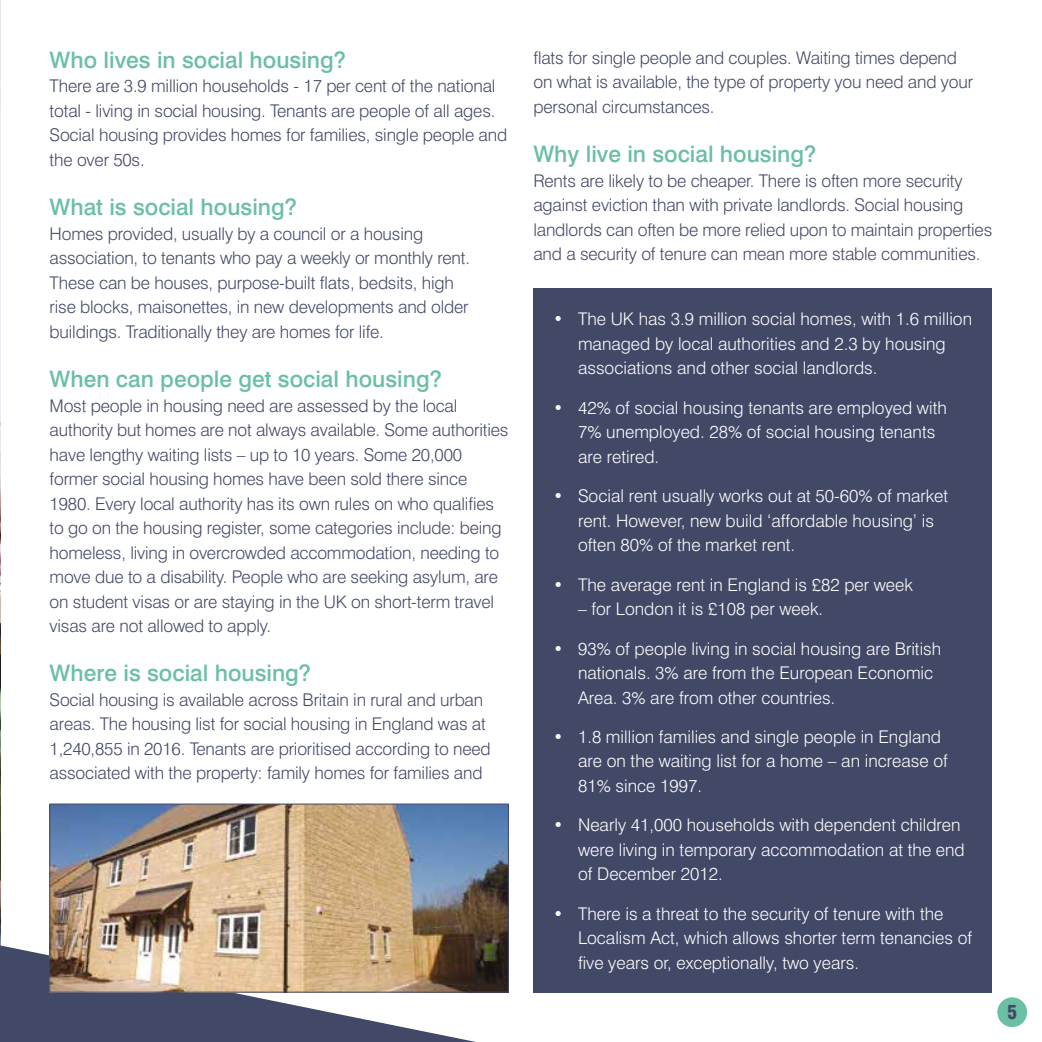
<style>
.page{position:relative;width:1042px;height:1042px;background:#fff}
.page>*{position:absolute;margin:0;border:0;box-sizing:border-box;transform-origin:0 0}
.t1{font:500 22.75px "Swiss 721 BT";color:#6abfa4}
.t2{font:900 condensed 18.9px "Swiss 721 BT";color:#424967}
.t3{font:300 17.5px/24.5px "Swiss 721 BT";letter-spacing:-.01em;color:#424967}
.t4{font:300 17.5px/24.5px "Swiss 721 BT";color:#fff}
</style>
<div class="page">
<img style="left:0;top:0;width:1px;height:945px">
<svg style="left:0;top:945px;width:476px;height:97px;fill:#424967"></svg>
<div style="left:533px;top:288px;width:459px;height:704px;background:#424967"></div>
<img style="left:52px;top:806px;width:454px;height:184px">
<div style="left:50px;top:804px;width:458px;height:188px;border:1px solid #424967"></div>
<div style="left:997px;top:997px;width:30px;height:30px;background:#6abfa4;border-radius:50%"></div>
<h1 class="t1" style="left:50px;top:46px;width:298px">Who lives in social housing?</h1>
<p class="t3" style="left:50px;top:74px;width:459px">There are 3.9 million households - 17 per cent of the national total - living in social housing. Tenants are people of all ages.<br>Social housing provides homes for families, single people and the over 50s.</p>
<h1 class="t1" style="left:50px;top:193px;width:249px">What is social housing?</h1>
<p class="t3" style="left:50px;top:221px;width:422px">Homes provided, usually by a council or a housing association, to tenants who pay a weekly or monthly rent.<br>These can be houses, purpose-built flats, bedsits, high rise blocks, maisonettes, in new developments and older buildings. Traditionally they are homes for life.</p>
<h1 class="t1" style="left:50px;top:365px;width:394px">When can people get social housing?</h1>
<p class="t3" style="left:50px;top:393px;width:460px">Most people in housing need are assessed by the local authority but homes are not always available. Some authorities have lengthy waiting lists – up to 10 years. Some 20,000 former social housing homes have been sold there since 1980. Every local authority has its own rules on who qualifies to go on the housing register, some categories include: being homeless, living in overcrowded accommodation, needing to move due to a disability. People who are seeking asylum, are on student visas or are staying in the UK on short-term travel visas are not allowed to apply.</p>
<h1 class="t1" style="left:50px;top:659px;width:263px">Where is social housing?</h1>
<p class="t3" style="left:50px;top:687px;width:442px">Social housing is available across Britain in rural and urban areas. The housing list for social housing in England was at 1,240,855 in 2016. Tenants are prioritised according to need associated with the property: family homes for families and</p>
<p class="t3" style="left:533px;top:45px;width:441px">flats for single people and couples. Waiting times depend on what is available, the type of property you need and your personal circumstances.</p>
<h1 class="t1" style="left:533px;top:140px;width:285px">Why live in social housing?</h1>
<p class="t3" style="left:533px;top:168px;width:460px">Rents are likely to be cheaper. There is often more security against eviction than with private landlords. Social housing landlords can often be more relied upon to maintain properties and a security of tenure can mean more stable communities.</p>
<p class="t4" style="left:578px;top:307px;width:395px;text-indent:-25px">• The UK has 3.9 million social homes, with 1.6 million managed by local authorities and 2.3 by housing associations and other social landlords.</p>
<p class="t4" style="left:578px;top:395px;width:370px;text-indent:-25px">• 42% of social housing tenants are employed with<br>7% unemployed. 28% of social housing tenants are retired.</p>
<p class="t4" style="left:578px;top:483px;width:372px;text-indent:-25px">• Social rent usually works out at 50-60% of market rent. However, new build ‘affordable housing’ is often 80% of the market rent.</p>
<p class="t4" style="left:553px;top:572px;width:361px">• The average rent in England is £82 per week</p>
<p class="t4" style="left:578px;top:596px;width:247px">– for London it is £108 per week.</p>
<p class="t4" style="left:578px;top:636px;width:365px;text-indent:-25px">• 93% of people living in social housing are British nationals. 3% are from the European Economic<br>Area. 3% are from other countries.</p>
<p class="t4" style="left:578px;top:724px;width:371px;text-indent:-25px">• 1.8 million families and single people in England are on the waiting list for a home – an increase of<br>81% since 1997.</p>
<p class="t4" style="left:578px;top:812px;width:388px;text-indent:-25px">• Nearly 41,000 households with dependent children were living in temporary accommodation at the end of December 2012.</p>
<p class="t4" style="left:578px;top:901px;width:395px;text-indent:-25px">• There is a threat to the security of tenure with the<br>Localism Act, which allows shorter term tenancies of five years or, exceptionally, two years.</p>
<p class="t2" style="left:1007px;top:1001px;width:12px">5</p>
</div>
